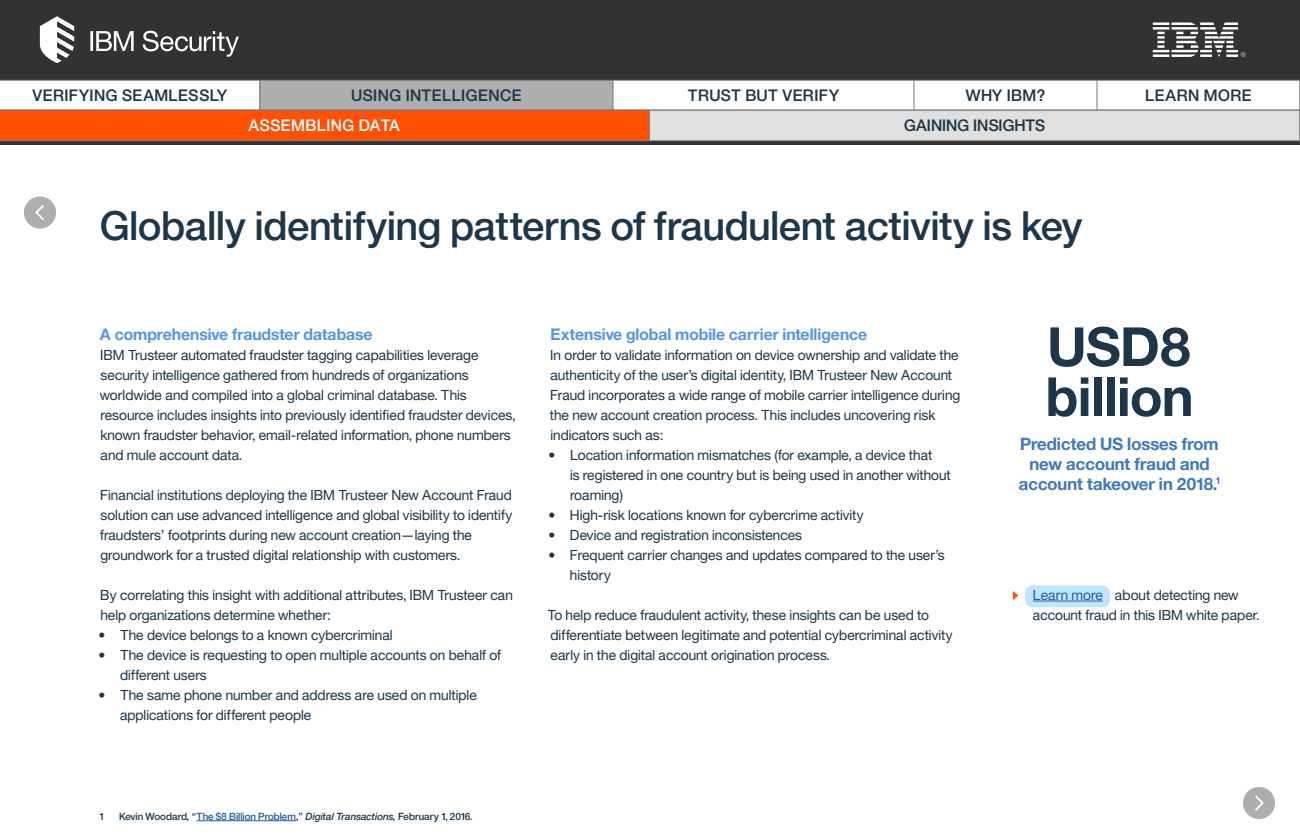
<style>
.page{position:relative;width:1300px;height:840px;background:#fff}
.page>*{position:absolute;margin:0;border:0;box-sizing:border-box;transform-origin:0 0}
.t1{font:54px/50px "Helv Neue Boldfor IBM";color:#1d3649}
.t2{font:40px "Helv Neue Mediumfor IBM";color:#1d3649}
.t3{font:17px/20px "Helv Neue Boldfor IBM";color:#4178be;text-align:center}
.t4{font:16px "Helv Neue Boldfor IBM";color:#5596e6}
.t5{font:16px "Helv Neue Mediumfor IBM";letter-spacing:.025em;color:#1d3649}
.t6{font:16px "Helv Neue Mediumfor IBM";color:#1d3649}
.t7{font:16px "Helv Neue Mediumfor IBM";letter-spacing:.025em;color:#fff}
.t8{font:14px/20px "Helv Neue Romanfor IBM";color:#1d3649}
.t9{font:10px "Helv Neue Mediumfor IBM";color:#1d3649}
.s1{color:#215e9e}
.s2{font-family:"Helv Neue Medium Italicfor IBM"}
</style>
<div class="page">
<div style="left:0;top:0;width:1300px;height:80px;background:#323232"></div>
<svg style="left:40px;top:16px;width:34px;height:47px"></svg>
<svg style="left:90px;top:31px;width:44px;height:20px"></svg>
<svg style="left:143px;top:31px;width:96px;height:26px"></svg>
<svg style="left:1153px;top:23px;width:92px;height:34px"></svg>
<hr style="left:196px;top:820px;width:100px;height:1px;background:#215e9e">
<div style="left:1025px;top:585px;width:85px;height:22px;background:#c0e6ff;border-radius:8px"></div>
<hr style="left:1033px;top:601px;width:70px;height:1px;background:#215e9e">
<svg style="left:1013px;top:591px;width:5px;height:9px"></svg>
<svg style="left:1243px;top:787px;width:32px;height:32px"></svg>
<svg style="left:24px;top:196px;width:32px;height:33px"></svg>
<svg style="left:0;top:141px;width:1300px;height:4px;background:#363636"></svg>
<div style="left:260px;top:80px;width:353px;height:30px;background:#aeaeae"></div>
<hr style="left:0;top:80px;width:260px;height:1px;background:#777677">
<hr style="left:260px;top:80px;width:1px;height:30px;background:#777677">
<hr style="left:613px;top:80px;width:1px;height:30px;background:#777677">
<hr style="left:260px;top:80px;width:353px;height:1px;background:#777677">
<hr style="left:613px;top:80px;width:301px;height:1px;background:#777677">
<hr style="left:914px;top:80px;width:183px;height:1px;background:#777677">
<hr style="left:1097px;top:80px;width:203px;height:1px;background:#777677">
<hr style="left:914px;top:80px;width:1px;height:30px;background:#777677">
<hr style="left:1097px;top:80px;width:1px;height:30px;background:#777677">
<hr style="left:1299px;top:80px;width:1px;height:30px;background:#777677">
<div style="left:0;top:110px;width:649px;height:31px;background:#ff5003"></div>
<div style="left:649px;top:110px;width:651px;height:31px;background:#e0e0e0"></div>
<hr style="left:649px;top:110px;width:651px;height:1px;background:#777677">
<hr style="left:649px;top:140px;width:651px;height:1px;background:#777677">
<hr style="left:1299px;top:110px;width:1px;height:30px;background:#777677">
<hr style="left:0;top:110px;width:649px;height:1px;background:#777677">
<hr style="left:649px;top:110px;width:1px;height:30px;background:#777677">
<hr style="left:0;top:140px;width:649px;height:1px;background:#777677">
<p class="t5" style="left:33px;top:86px;width:196px">VERIFYING SEAMLESSLY</p>
<p class="t5" style="left:351px;top:86px;width:172px">USING INTELLIGENCE</p>
<p class="t5" style="left:688px;top:86px;width:153px">TRUST BUT VERIFY</p>
<p class="t5" style="left:966px;top:86px;width:81px">WHY IBM?</p>
<p class="t5" style="left:1145px;top:86px;width:108px">LEARN MORE</p>
<p class="t7" style="left:248px;top:116px;width:153px">ASSEMBLING DATA</p>
<p class="t6" style="left:904px;top:116px;width:142px">GAINING INSIGHTS</p>
<p class="t2" style="left:100px;top:202px;width:984px">Globally identifying patterns of fraudulent activity is key</p>
<p class="t4" style="left:100px;top:324px;width:274px">A comprehensive fraudster database</p>
<p class="t8" style="left:100px;top:345px;width:417px">IBM Trusteer automated fraudster tagging capabilities leverage security intelligence gathered from hundreds of organizations worldwide and compiled into a global criminal database. This resource includes insights into previously identified fraudster devices, known fraudster behavior, email-related information, phone numbers and mule account data.</p>
<p class="t8" style="left:100px;top:485px;width:414px">Financial institutions deploying the IBM Trusteer New Account Fraud solution can use advanced intelligence and global visibility to identify fraudsters’ footprints during new account creation—laying the groundwork for a trusted digital relationship with customers.</p>
<p class="t8" style="left:100px;top:585px;width:414px">By correlating this insight with additional attributes, IBM Trusteer can help organizations determine whether:</p>
<p class="t8" style="left:98px;top:625px;width:296px">• The device belongs to a known cybercriminal</p>
<p class="t8" style="left:120px;top:645px;width:383px;text-indent:-22px">• The device is requesting to open multiple accounts on behalf of different users</p>
<p class="t8" style="left:120px;top:685px;width:358px;text-indent:-22px">• The same phone number and address are used on multiple applications for different people</p>
<p class="t4" style="left:550px;top:324px;width:318px">Extensive global mobile carrier intelligence</p>
<p class="t8" style="left:550px;top:345px;width:412px">In order to validate information on device ownership and validate the authenticity of the user’s digital identity, IBM Trusteer New Account Fraud incorporates a wide range of mobile carrier intelligence during the new account creation process. This includes uncovering risk indicators such as:</p>
<p class="t8" style="left:570px;top:445px;width:382px;text-indent:-22px">• Location information mismatches (for example, a device that<br>is registered in one country but is being used in another without roaming)</p>
<p class="t8" style="left:548px;top:505px;width:317px">• High-risk locations known for cybercrime activity</p>
<p class="t8" style="left:548px;top:525px;width:255px">• Device and registration inconsistences</p>
<p class="t8" style="left:570px;top:545px;width:376px;text-indent:-22px">• Frequent carrier changes and updates compared to the user’s history</p>
<p class="t8" style="left:548px;top:605px;width:407px">To help reduce fraudulent activity, these insights can be used to differentiate between legitimate and potential cybercriminal activity early in the digital account origination process.</p>
<p class="t9" style="left:99px;top:810px;width:6px">1</p>
<p class="t9" style="left:119px;top:810px;width:355px">Kevin Woodard, “<span class="s1">The $8 Billion Problem</span>,” <span class="s2">Digital Transactions,</span> February 1, 2016.</p>
<p class="t1" style="left:1046px;top:320px;width:149px">USD8 billion</p>
<p class="t3" style="left:1019px;top:433px;width:203px">Predicted US losses from new account fraud and account takeover in 2018.<sup>1</sup></p>
<p class="t8" style="left:1033px;top:585px;width:228px"><span class="s1">Learn more</span> about detecting new account fraud in this IBM white paper.</p>
</div>
